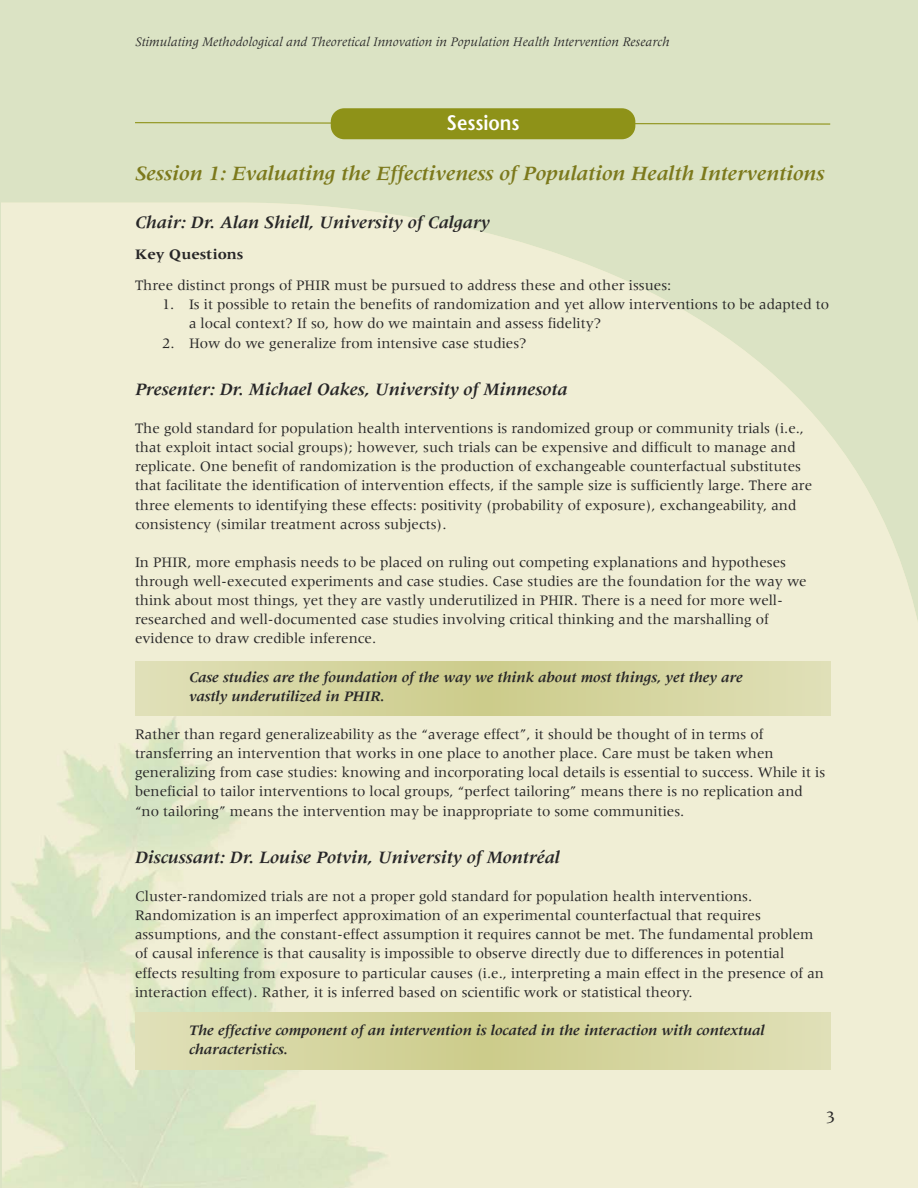
<style>
.page{position:relative;width:918px;height:1188px;background:#dbe3c4}
.page>*{position:absolute;margin:0;border:0;box-sizing:border-box;transform-origin:0 0}
.t1{font:italic 700 21px "Meridien";color:#7c791c}
.t2{font:600 21px "Stone Sans";color:#fff;scale:.9 1}
.t3{font:italic 700 18px "Meridien";color:#272627}
.t4{font:18px "Meridien";color:#272627}
.t5{font:15px/19.2px "Meridien";color:#272627}
.t6{font:italic 700 15px/19.2px "Meridien";color:#272627}
.t7{font:700 15px "Meridien";color:#272627}
.t8{font:italic 13.5px "Meridien";color:#272627}
</style>
<div class="page">
<img style="left:1px;top:202px;width:917px;height:986px">
<svg style="left:135px;top:662px;width:695px;height:54px;background:#d6d5a1"></svg>
<svg style="left:135px;top:1012px;width:695px;height:58px;background:#d6d5a1"></svg>
<svg style="left:135px;top:122px;width:696px;height:3px"></svg>
<div style="left:331px;top:108px;width:304px;height:31px;background:#8e9218;border-radius:14px"></div>
<p class="t8" style="left:135px;top:37px;width:536px">Stimulating Methodological and Theoretical Innovation in Population Health Intervention Research</p>
<h1 class="t2" style="left:447px;top:114px;width:83px">Sessions</h1>
<h1 class="t1" style="left:135px;top:165px;width:691px">Session 1: Evaluating the Effectiveness of Population Health Interventions</h1>
<p class="t3" style="left:135px;top:215px;width:356px">Chair: Dr. Alan Shiell, University of Calgary</p>
<p class="t7" style="left:135px;top:248px;width:110px">Key Questions</p>
<p class="t5" style="left:135px;top:277px;width:538px">Three distinct prongs of PHIR must be pursued to address these and other issues:</p>
<p class="t5" style="left:189px;top:296px;width:642px;text-indent:-27px">1. Is it possible to retain the benefits of randomization and yet allow interventions to be adapted to a local context? If so, how do we maintain and assess fidelity?</p>
<p class="t5" style="left:162px;top:334px;width:366px">2. How do we generalize from intensive case studies?</p>
<p class="t3" style="left:135px;top:382px;width:434px">Presenter: Dr. Michael Oakes, University of Minnesota</p>
<p class="t5" style="left:135px;top:420px;width:679px">The gold standard for population health interventions is randomized group or community trials (i.e., that exploit intact social groups); however, such trials can be expensive and difficult to manage and replicate. One benefit of randomization is the production of exchangeable counterfactual substitutes that facilitate the identification of intervention effects, if the sample size is sufficiently large. There are three elements to identifying these effects: positivity (probability of exposure), exchangeability, and consistency (similar treatment across subjects).</p>
<p class="t5" style="left:135px;top:554px;width:673px">In PHIR, more emphasis needs to be placed on ruling out competing explanations and hypotheses through well-executed experiments and case studies. Case studies are the foundation for the way we think about most things, yet they are vastly underutilized in PHIR. There is a need for more well&shy;researched and well-documented case studies involving critical thinking and the marshalling of evidence to draw credible inference.</p>
<p class="t6" style="left:189px;top:668px;width:555px">Case studies are the foundation of the way we think about most things, yet they are vastly underutilized in PHIR.</p>
<p class="t5" style="left:135px;top:726px;width:692px">Rather than regard generalizeability as the “average effect”, it should be thought of in terms of transferring an intervention that works in one place to another place. Care must be taken when generalizing from case studies: knowing and incorporating local details is essential to success. While it is beneficial to tailor interventions to local groups, “perfect tailoring” means there is no replication and “no tailoring” means the intervention may be inappropriate to some communities.</p>
<p class="t3" style="left:135px;top:850px;width:426px">Discussant: Dr. Louise Potvin, University of Montréal</p>
<p class="t5" style="left:135px;top:888px;width:691px">Cluster-randomized trials are not a proper gold standard for population health interventions.<br>Randomization is an imperfect approximation of an experimental counterfactual that requires assumptions, and the constant-effect assumption it requires cannot be met. The fundamental problem of causal inference is that causality is impossible to observe directly due to differences in potential effects resulting from exposure to particular causes (i.e., interpreting a main effect in the presence of an interaction effect). Rather, it is inferred based on scientific work or statistical theory.</p>
<p class="t6" style="left:189px;top:1022px;width:577px">The effective component of an intervention is located in the interaction with contextual characteristics.</p>
<p class="t4" style="left:825px;top:1110px;width:12px">3</p>
</div>
